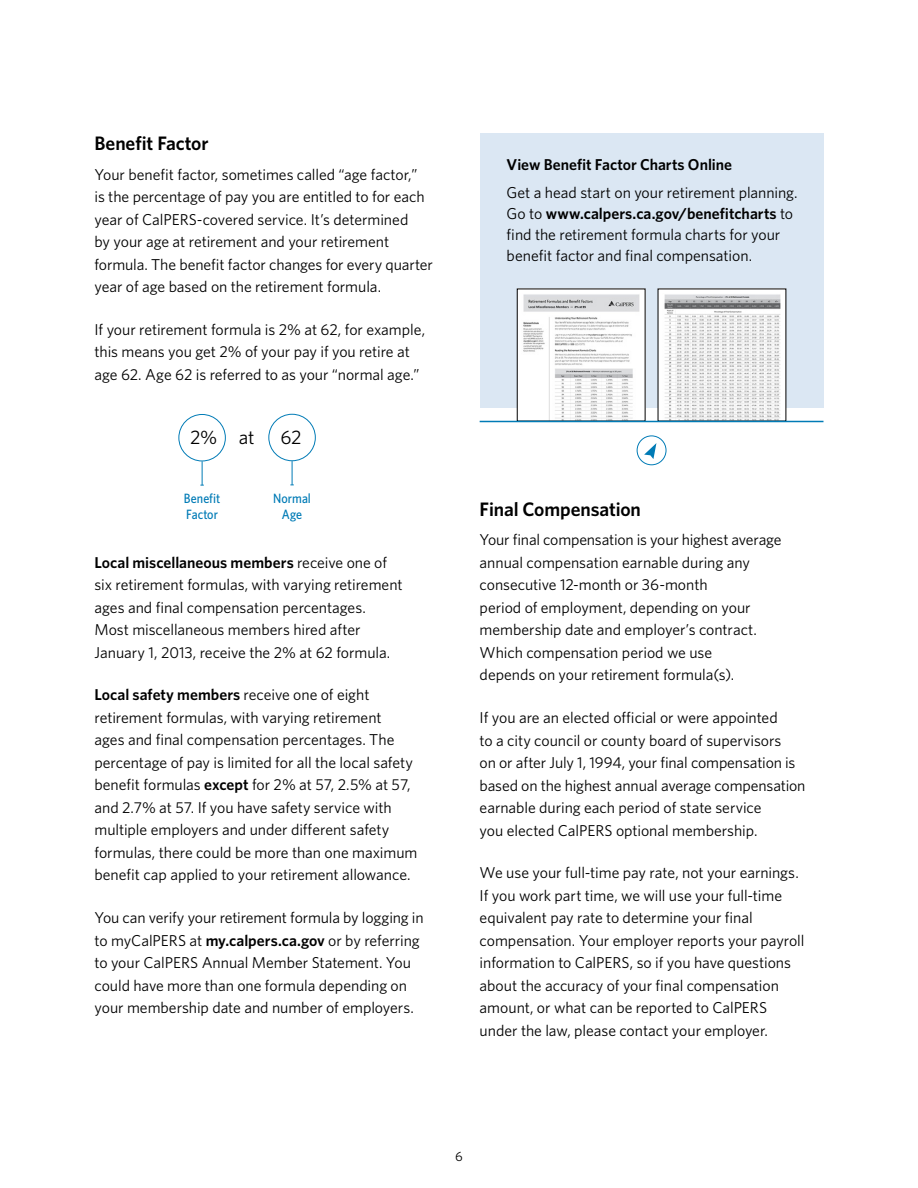
<style>
.page{position:relative;width:918px;height:1188px;background:#fff}
.page>*{position:absolute;margin:0;border:0;box-sizing:border-box;transform-origin:0 0}
.t1{font:600 19.5px "Whitney";letter-spacing:-.005em;color:#000}
.t2{font:19.5px "Whitney";color:#000}
.t3{font:15.75px/22.5px "Whitney";letter-spacing:-.005em;color:#000}
.t4{font:600 15.75px "Whitney";color:#000}
.t5{font:500 13.5px/16.5px "Whitney Narrow";letter-spacing:.005em;color:#007bb6}
.t6{font:13.5px "Whitney";color:#000}
.s1{font-weight:600}
</style>
<div class="page">
<svg style="left:480px;top:288px;width:344px;height:120px;background:#d1dbe5"></svg>
<div style="left:178px;top:414px;width:48px;height:47px;border:1px solid #007bb6;border-radius:50%"></div>
<svg style="left:200px;top:461px;width:4px;height:25px"></svg>
<div style="left:268px;top:414px;width:48px;height:47px;border:1px solid #007bb6;border-radius:50%"></div>
<svg style="left:290px;top:461px;width:4px;height:25px"></svg>
<div style="left:480px;top:133px;width:344px;height:64px;background:#dbe7f3"></div>
<div style="left:480px;top:161px;width:344px;height:126px;background:#dbe7f3"></div>
<img style="left:519px;top:291px;width:124px;height:128px">
<img style="left:660px;top:291px;width:124px;height:128px">
<hr style="left:480px;top:421px;width:343px;height:1px;background:#007bb6">
<div style="left:637px;top:436px;width:29px;height:29px;border:1px solid #007bb6;border-radius:50%"></div>
<svg style="left:644px;top:443px;width:12px;height:16px"></svg>
<h3 class="t1" style="left:94px;top:131px;width:116px">Benefit Factor</h3>
<p class="t3" style="left:94px;top:163px;width:340px">Your benefit factor, sometimes called “age factor,”<br>is the percentage of pay you are entitled to for each year of CalPERS-covered service . It’s determined<br>by your age at retirement and your retirement formula . The benefit factor changes for every quarter year of age based on the retirement formula .</p>
<p class="t3" style="left:94px;top:318px;width:332px">If your retirement formula is 2% at 62, for example, this means you get 2% of your pay if you retire at age 62 . Age 62 is referred to as your “normal age .”</p>
<p class="t2" style="left:190px;top:425px;width:66px">2% at</p>
<p class="t2" style="left:280px;top:425px;width:23px">62</p>
<p class="t5" style="left:184px;top:489px;width:38px">Benefit<br>Factor</p>
<p class="t5" style="left:273px;top:489px;width:39px;text-align:center">Normal<br>Age</p>
<p class="t3" style="left:94px;top:551px;width:310px"><span class="s1">Local miscellaneous members</span> receive one of six retirement formulas, with varying retirement ages and final compensation percentages .<br>Most miscellaneous members hired after January 1, 2013, receive the 2% at 62 formula .</p>
<p class="t3" style="left:94px;top:683px;width:325px"><span class="s1">Local safety members</span> receive one of eight retirement formulas, with varying retirement<br>ages and final compensation percentages . The percentage of pay is limited for all the local safety benefit formulas <span class="s1">except</span> for 2% at 57, 2 .5% at 57, and 2 .7% at 57 . If you have safety service with multiple employers and under different safety formulas, there could be more than one maximum benefit cap applied to your retirement allowance .</p>
<p class="t3" style="left:94px;top:906px;width:331px">You can verify your retirement formula by logging in to myCalPERS at <span class="s1">my.calpers.ca.gov</span> or by referring to your CalPERS Annual Member Statement . You could have more than one formula depending on your membership date and number of employers .</p>
<h4 class="t4" style="left:507px;top:154px;width:227px">View Benefit Factor Charts Online</h4>
<p class="t3" style="left:507px;top:181px;width:292px;line-height:21px">Get a head start on your retirement planning .<br>Go to <span class="s1">www.calpers.ca.gov/benefitcharts</span> to find the retirement formula charts for your benefit factor and final compensation .</p>
<h3 class="t1" style="left:480px;top:496px;width:163px">Final Compensation</h3>
<p class="t3" style="left:480px;top:528px;width:303px">Your final compensation is your highest average annual compensation earnable during any consecutive 12-month or 36-month<br>period of employment, depending on your membership date and employer’s contract .<br>Which compensation period we use<br>depends on your retirement formula(s) .</p>
<p class="t3" style="left:480px;top:706px;width:327px">If you are an elected official or were appointed<br>to a city council or county board of supervisors<br>on or after July 1, 1994, your final compensation is based on the highest annual average compensation earnable during each period of state service<br>you elected CalPERS optional membership .</p>
<p class="t3" style="left:480px;top:861px;width:326px">We use your full-time pay rate, not your earnings .<br>If you work part time, we will use your full-time equivalent pay rate to determine your final compensation . Your employer reports your payroll information to CalPERS, so if you have questions about the accuracy of your final compensation amount, or what can be reported to CalPERS under the law, please contact your employer .</p>
<p class="t6" style="left:455px;top:1147px;width:9px">6</p>
</div>
